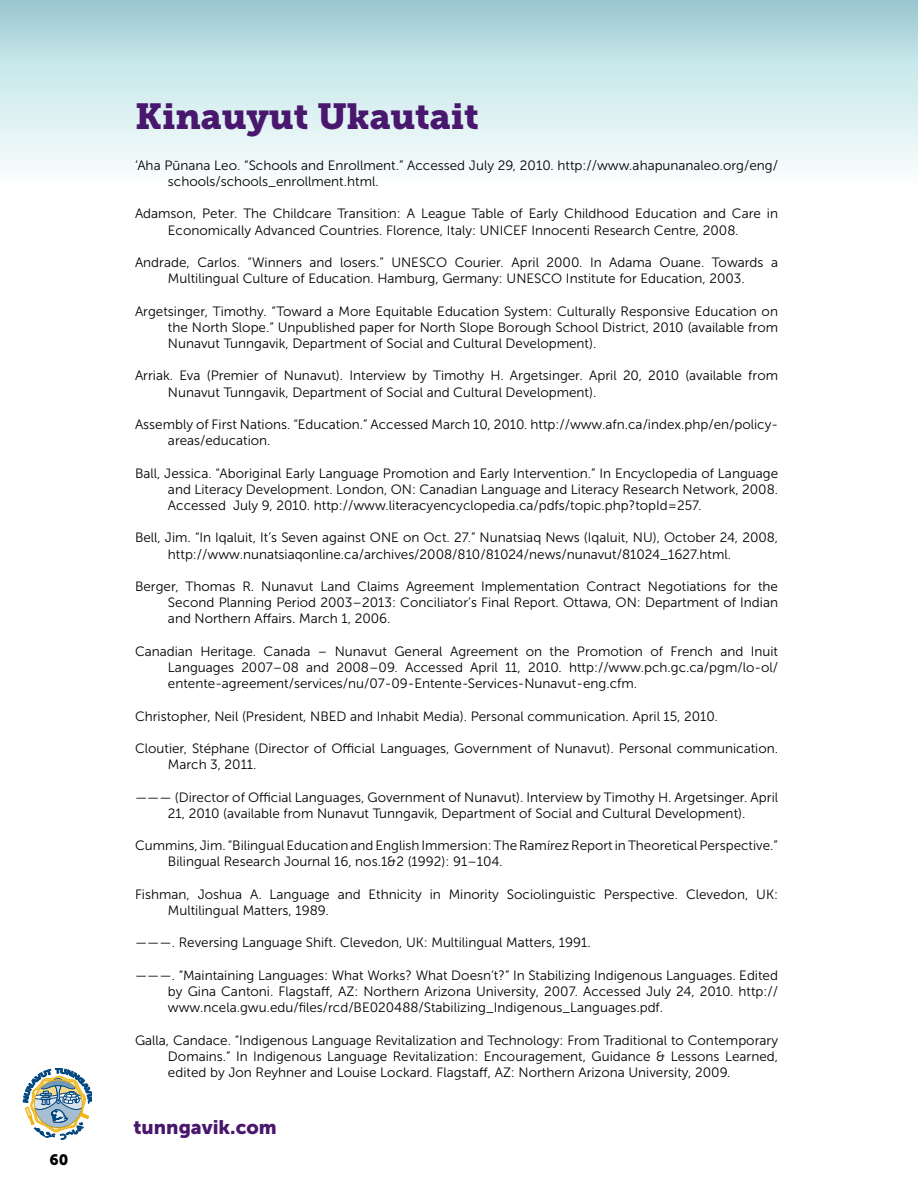
<style>
.page{position:relative;width:918px;height:1188px;background:#fff}
.page>*{position:absolute;margin:0;border:0;box-sizing:border-box;transform-origin:0 0}
.t1{font:36px "Museo Slab 900";color:#49176d}
.t2{font:19.5px "Museo Sans 900";color:#49176d}
.t3{font:15px "Museo Sans 900";color:#000}
.t4{font:13.5px/16.2px "Museo Sans 300";color:#000}
</style>
<div class="page">
<svg style="left:23px;top:1068px;width:69px;height:72px"></svg>
<div style="left:0;top:0;width:918px;height:216px;background:linear-gradient(to bottom,#a4d2d9,#fff)"></div>
<p class="t3" style="left:50px;top:1151px;width:20px">60</p>
<h1 class="t1" style="left:135px;top:95px;width:345px">Kinauyut Ukautait</h1>
<p class="t4" style="left:168px;top:157px;width:612px;text-indent:-33px">‘Aha Pūnana Leo. “Schools and Enrollment.” Accessed July 29, 2010. http://www.ahapunanaleo.org/eng/ schools/schools_enrollment.html.</p>
<p class="t4" style="left:135px;top:206px;width:645px;text-align:center">Adamson, Peter. The Childcare Transition: A League Table of Early Childhood Education and Care in<br>Economically Advanced Countries. Florence, Italy: UNICEF Innocenti Research Centre, 2008.</p>
<p class="t4" style="left:135px;top:254px;width:645px;text-align:center">Andrade, Carlos. “Winners and losers.” UNESCO Courier. April 2000. In Adama Ouane. Towards a<br>Multilingual Culture of Education. Hamburg, Germany: UNESCO Institute for Education, 2003.</p>
<p class="t4" style="left:168px;top:303px;width:612px;text-align:justify;text-indent:-33px">Argetsinger, Timothy. “Toward a More Equitable Education System: Culturally Responsive Education on the North Slope.” Unpublished paper for North Slope Borough School District, 2010 (available from Nunavut Tunngavik, Department of Social and Cultural Development).</p>
<p class="t4" style="left:168px;top:368px;width:612px;text-indent:-33px">Arriak. Eva (Premier of Nunavut). Interview by Timothy H. Argetsinger. April 20, 2010 (available from<br>Nunavut Tunngavik, Department of Social and Cultural Development).</p>
<p class="t4" style="left:168px;top:416px;width:612px;text-indent:-33px">Assembly of First Nations. “Education.” Accessed March 10, 2010. http://www.afn.ca/index.php/en/policy&shy;areas/education.</p>
<p class="t4" style="left:168px;top:465px;width:612px;text-align:justify;text-indent:-33px">Ball, Jessica. “Aboriginal Early Language Promotion and Early Intervention.” In Encyclopedia of Language and Literacy Development. London, ON: Canadian Language and Literacy Research Network, 2008.<br>Accessed July 9, 2010. http://www.literacyencyclopedia.ca/pdfs/topic.php?topId=257.</p>
<p class="t4" style="left:168px;top:530px;width:612px;text-indent:-33px">Bell, Jim. “In Iqaluit, It’s Seven against ONE on Oct. 27.” Nunatsiaq News (Iqaluit, NU), October 24, 2008, http://www.nunatsiaqonline.ca/archives/2008/810/81024/news/nunavut/81024_1627.html.</p>
<p class="t4" style="left:168px;top:578px;width:612px;text-align:justify;text-indent:-33px">Berger, Thomas R. Nunavut Land Claims Agreement Implementation Contract Negotiations for the Second Planning Period 2003–2013: Conciliator’s Final Report. Ottawa, ON: Department of Indian and Northern Affairs. March 1, 2006.</p>
<p class="t4" style="left:168px;top:643px;width:612px;text-align:justify;text-indent:-33px">Canadian Heritage. Canada – Nunavut General Agreement on the Promotion of French and Inuit Languages 2007–08 and 2008–09. Accessed April 11, 2010. http://www.pch.gc.ca/pgm/lo-ol/ entente-agreement/services/nu/07-09-Entente-Services-Nunavut-eng.cfm.</p>
<p class="t4" style="left:135px;top:708px;width:584px">Christopher, Neil (President, NBED and Inhabit Media). Personal communication. April 15, 2010.</p>
<p class="t4" style="left:168px;top:740px;width:612px;text-indent:-33px">Cloutier, Stéphane (Director of Official Languages, Government of Nunavut). Personal communication.<br>March 3, 2011.</p>
<p class="t4" style="left:135px;top:789px;width:645px;text-align:center">——— (Director of Official Languages, Government of Nunavut). Interview by Timothy H. Argetsinger. April<br>21, 2010 (available from Nunavut Tunngavik, Department of Social and Cultural Development).</p>
<p class="t4" style="left:168px;top:838px;width:612px;text-indent:-33px">Cummins, Jim. “Bilingual Education and English Immersion: The Ramírez Report in Theoretical Perspective.”<br>Bilingual Research Journal 16, nos.1&amp;2 (1992): 91–104.</p>
<p class="t4" style="left:168px;top:886px;width:612px;text-indent:-33px">Fishman, Joshua A. Language and Ethnicity in Minority Sociolinguistic Perspective. Clevedon, UK:<br>Multilingual Matters, 1989.</p>
<p class="t4" style="left:135px;top:935px;width:457px">———. Reversing Language Shift. Clevedon, UK: Multilingual Matters, 1991.</p>
<p class="t4" style="left:168px;top:967px;width:612px;text-align:justify;text-indent:-33px">———. “Maintaining Languages: What Works? What Doesn’t?” In Stabilizing Indigenous Languages. Edited by Gina Cantoni. Flagstaff, AZ: Northern Arizona University, 2007. Accessed July 24, 2010. http:// www.ncela.gwu.edu/files/rcd/BE020488/Stabilizing_Indigenous_Languages.pdf.</p>
<p class="t4" style="left:168px;top:1032px;width:612px;text-align:justify;text-indent:-33px">Galla, Candace. “Indigenous Language Revitalization and Technology: From Traditional to Contemporary Domains.” In Indigenous Language Revitalization: Encouragement, Guidance &amp; Lessons Learned, edited by Jon Reyhner and Louise Lockard. Flagstaff, AZ: Northern Arizona University, 2009.</p>
<h2 class="t2" style="left:134px;top:1116px;width:145px">tunngavik.com</h2>
</div>
